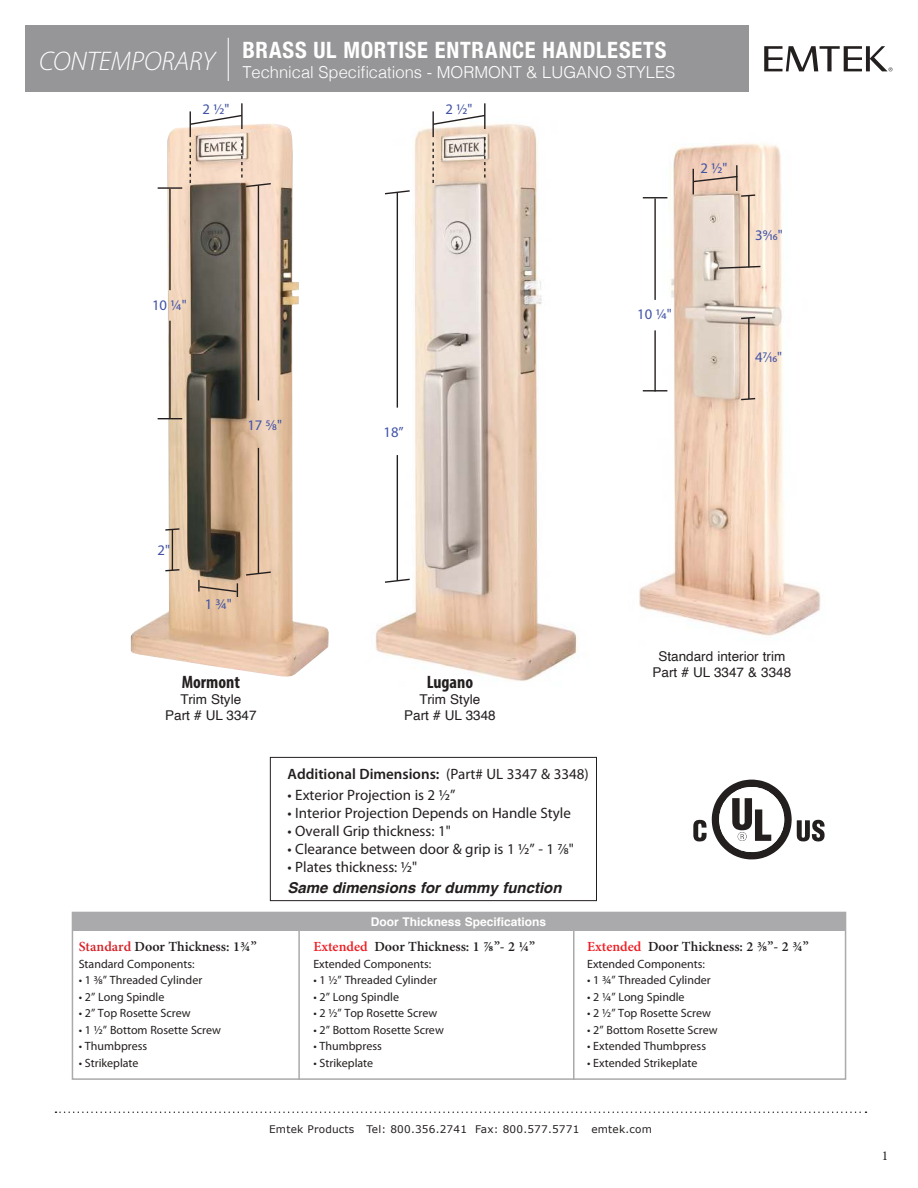
<style>
.page{position:relative;width:918px;height:1188px;background:#fff}
.page>*{position:absolute;margin:0;border:0;box-sizing:border-box;transform-origin:0 0}
.t1{font:700 condensed 22.5px "Helvetica Neue";letter-spacing:.03em;color:#fff}
.t2{font:700 condensed 18px "Myriad Pro";color:#241f1f}
.t3{font:300 16.5px "Helvetica";color:#fff}
.t4{font:15px "Myriad Pro";color:#241f1f}
.t5{font:600 15px "Myriad Pro";color:#241f1f}
.t6{font:italic 700 15px "Helvetica";color:#241f1f}
.t7{font:14.7px "Myriad Pro";color:#4152a5}
.t8{font:600 13.95px "Minion Pro";color:#241f1f}
.t9{font:13.5px/16.2px "Helvetica";color:#241f1f;text-align:center}
.t10{font:13.5px "Minion Pro";color:#241f1f}
.t11{font:12px "Myriad Pro";color:#241f1f}
.t12{font:700 12px "Helvetica";color:#fff}
.t13{font:10.5px "Verdana";letter-spacing:.02em;color:#241f1f}
.s1{font-weight:400}
.s2{color:#d42429}
.s3{color:#ef1d23}
.s4{font-weight:700}
</style>
<div class="page">
<img style="left:131px;top:124px;width:198px;height:553px">
<img style="left:639px;top:143px;width:182px;height:493px">
<img style="left:376px;top:124px;width:202px;height:557px">
<div style="left:26px;top:26px;width:723px;height:66px;background:#969698"></div>
<svg style="left:55px;top:1112px;width:811px;height:1px"></svg>
<div style="left:72px;top:912px;width:774px;height:19px;background:#aaaaac"></div>
<div style="left:72px;top:912px;width:774px;height:168px;border:1px solid #aaaaac"></div>
<hr style="left:298px;top:922px;width:2px;height:158px;background:#aaaaac">
<hr style="left:573px;top:922px;width:1px;height:158px;background:#aaaaac">
<svg style="left:764px;top:46px;width:128px;height:25px"></svg>
<div style="left:270px;top:757px;width:327px;height:144px;border:1px solid #241f1f"></div>
<hr style="left:432px;top:111px;width:2px;height:26px;background:#241f1f">
<svg style="left:432px;top:143px;width:2px;height:40px"></svg>
<svg style="left:484px;top:137px;width:2px;height:41px"></svg>
<hr style="left:241px;top:103px;width:2px;height:26px;background:#241f1f">
<hr style="left:484px;top:103px;width:2px;height:26px;background:#241f1f">
<hr style="left:736px;top:165px;width:2px;height:26px;background:#241f1f">
<svg style="left:432px;top:114px;width:54px;height:12px"></svg>
<hr style="left:158px;top:187px;width:24px;height:2px;background:#241f1f">
<svg style="left:643px;top:197px;width:24px;height:1px"></svg>
<svg style="left:158px;top:418px;width:24px;height:1px"></svg>
<svg style="left:643px;top:390px;width:24px;height:1px"></svg>
<hr style="left:169px;top:189px;width:2px;height:101px;background:#241f1f">
<hr style="left:654px;top:198px;width:2px;height:102px;background:#241f1f">
<hr style="left:169px;top:321px;width:2px;height:98px;background:#241f1f">
<hr style="left:654px;top:330px;width:2px;height:62px;background:#241f1f">
<svg style="left:189px;top:111px;width:83px;height:77px"></svg>
<svg style="left:383px;top:189px;width:28px;height:6px"></svg>
<svg style="left:245px;top:571px;width:27px;height:6px"></svg>
<svg style="left:383px;top:578px;width:28px;height:6px"></svg>
<hr style="left:258px;top:185px;width:1px;height:215px;background:#241f1f">
<hr style="left:397px;top:192px;width:1px;height:216px;background:#241f1f">
<hr style="left:258px;top:448px;width:1px;height:126px;background:#241f1f">
<hr style="left:397px;top:455px;width:1px;height:126px;background:#241f1f">
<svg style="left:164px;top:527px;width:17px;height:4px"></svg>
<svg style="left:692px;top:169px;width:65px;height:29px;background:#dec3b1"></svg>
<svg style="left:740px;top:316px;width:17px;height:4px"></svg>
<svg style="left:740px;top:397px;width:17px;height:4px"></svg>
<svg style="left:164px;top:568px;width:17px;height:4px"></svg>
<svg style="left:718px;top:265px;width:44px;height:5px"></svg>
<hr style="left:172px;top:529px;width:1px;height:41px;background:#241f1f">
<hr style="left:748px;top:196px;width:2px;height:71px;background:#241f1f">
<hr style="left:748px;top:318px;width:2px;height:81px;background:#241f1f">
<svg style="left:198px;top:580px;width:40px;height:17px"></svg>
<svg style="left:693px;top:780px;width:132px;height:79px"></svg>
<hr style="left:228px;top:38px;width:1px;height:43px;background:#fff">
<h1 class="t1" style="left:242px;top:37px;width:426px">BRASS UL MORTISE ENTRANCE HANDLESETS</h1>
<h3 class="t3" style="left:39px;top:58px;width:637px"><sup>CONTEMPORARY</sup> Technical Specifications - MORMONT &amp; LUGANO STYLES</h3>
<p class="t7" style="left:203px;top:104px;width:28px">2 1⁄2"</p>
<p class="t7" style="left:446px;top:104px;width:28px">2 1⁄2"</p>
<p class="t7" style="left:152px;top:299px;width:36px">10 1/4"</p>
<p class="t7" style="left:247px;top:419px;width:36px">17 5/8"</p>
<p class="t7" style="left:158px;top:545px;width:14px">2"</p>
<p class="t7" style="left:205px;top:598px;width:28px">1 3/4"</p>
<p class="t7" style="left:384px;top:426px;width:22px">18”</p>
<h2 class="t2" style="left:182px;top:675px;width:60px">Mormont</h2>
<p class="t9" style="left:165px;top:692px;width:93px">Trim Style<br>Part # UL 3347</p>
<h2 class="t2" style="left:427px;top:675px;width:48px">Lugano</h2>
<p class="t9" style="left:404px;top:692px;width:93px">Trim Style<br>Part # UL 3348</p>
<p class="t5" style="left:288px;top:765px;width:303px">Additional Dimensions: <span class="s1">(Part# UL 3347 &amp; 3348)</span></p>
<p class="t4" style="left:288px;top:790px;width:169px">• Exterior Projection is 2 1⁄2”</p>
<p class="t4" style="left:288px;top:808px;width:285px">• Interior Projection Depends on Handle Style</p>
<p class="t4" style="left:288px;top:826px;width:165px">• Overall Grip thickness: 1"</p>
<p class="t4" style="left:288px;top:844px;width:288px">• Clearance between door &amp; grip is 1 1⁄2” - 1 7/8"</p>
<p class="t4" style="left:288px;top:862px;width:131px">• Plates thickness: 1⁄2"</p>
<p class="t6" style="left:288px;top:882px;width:276px">Same dimensions for dummy function</p>
<p class="t12" style="left:371px;top:917px;width:177px">Door Thickness Specifications</p>
<p class="t7" style="left:637px;top:309px;width:36px">10 1/4"</p>
<p class="t7" style="left:700px;top:162px;width:28px">2 1⁄2"</p>
<p class="t7" style="left:755px;top:229px;width:29px">39/16"</p>
<p class="t7" style="left:755px;top:352px;width:28px">47/16"</p>
<p class="t9" style="left:653px;top:649px;width:140px">Standard interior trim<br>Part # UL 3347 &amp; 3348</p>
<p class="t8" style="left:79px;top:939px;width:179px"><span class="s2">Standard</span> Door Thickness: 1¾”</p>
<p class="t11" style="left:79px;top:959px;width:117px">Standard Components:</p>
<p class="t11" style="left:79px;top:976px;width:125px">• 1 3⁄8” Threaded Cylinder</p>
<p class="t11" style="left:79px;top:992px;width:87px">• 2” Long Spindle</p>
<p class="t11" style="left:79px;top:1009px;width:113px">• 2” Top Rosette Screw</p>
<p class="t11" style="left:79px;top:1025px;width:144px">• 1 1⁄2” Bottom Rosette Screw</p>
<p class="t11" style="left:79px;top:1042px;width:70px">• Thumbpress</p>
<p class="t11" style="left:79px;top:1058px;width:61px">• Strikeplate</p>
<p class="t8" style="left:313px;top:939px;width:223px"><span class="s3">Extended</span> Door Thickness: 1 <span class="s4">⅞</span>”- 2 ¼”</p>
<p class="t11" style="left:313px;top:959px;width:119px">Extended Components:</p>
<p class="t11" style="left:313px;top:976px;width:125px">• 1 1⁄2” Threaded Cylinder</p>
<p class="t11" style="left:313px;top:992px;width:87px">• 2” Long Spindle</p>
<p class="t11" style="left:313px;top:1009px;width:125px">• 2 1⁄2” Top Rosette Screw</p>
<p class="t11" style="left:313px;top:1025px;width:132px">• 2” Bottom Rosette Screw</p>
<p class="t11" style="left:313px;top:1042px;width:70px">• Thumbpress</p>
<p class="t11" style="left:313px;top:1058px;width:61px">• Strikeplate</p>
<p class="t8" style="left:587px;top:939px;width:223px"><span class="s3">Extended</span> Door Thickness: 2 ⅜”- 2 ¾”</p>
<p class="t11" style="left:587px;top:959px;width:119px">Extended Components:</p>
<p class="t11" style="left:587px;top:976px;width:125px">• 1 3⁄4” Threaded Cylinder</p>
<p class="t11" style="left:587px;top:992px;width:99px">• 2 1⁄4” Long Spindle</p>
<p class="t11" style="left:587px;top:1009px;width:125px">• 2 1⁄2” Top Rosette Screw</p>
<p class="t11" style="left:587px;top:1025px;width:132px">• 2” Bottom Rosette Screw</p>
<p class="t11" style="left:587px;top:1042px;width:120px">• Extended Thumbpress</p>
<p class="t11" style="left:587px;top:1058px;width:112px">• Extended Strikeplate</p>
<p class="t13" style="left:269px;top:1125px;width:384px">Emtek Products Tel: 800.356.2741 Fax: 800.577.5771 emtek.com</p>
<p class="t10" style="left:882px;top:1147px;width:8px">1</p>
</div>
